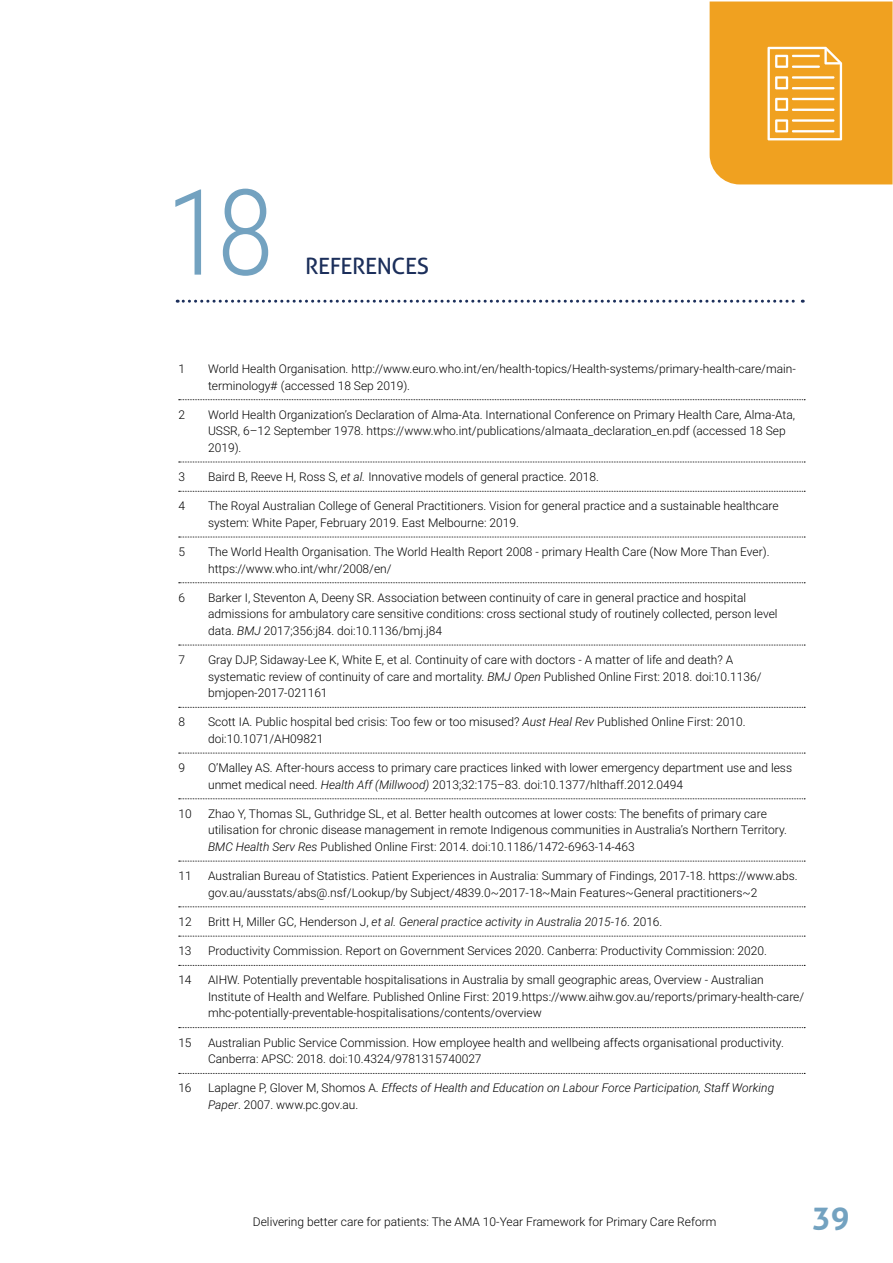
<style>
.page{position:relative;width:893px;height:1263px;background:#fff}
.page>*{position:absolute;margin:0;border:0;box-sizing:border-box;transform-origin:0 0}
.t1{font:300 119.25px "Roboto Condensed";color:#73a2c0}
.t2{font:700 31.2px "Aller";color:#73a2c0}
.t3{font:22.5px "Aller";letter-spacing:-.02em;color:#1c2f5b}
.t4{font:300 12px/16.5px "Roboto";color:#000}
.t5{font:italic 300 12px/16.5px "Roboto";color:#000}
.s1{font-style:italic}
.s2{font-style:normal}
</style>
<div class="page">
<svg style="left:710px;top:2px;width:182px;height:182px;background:#f0a62d"></svg>
<svg style="left:177px;top:300px;width:626px;height:3px"></svg>
<svg style="left:179px;top:399px;width:626px;height:1px"></svg>
<svg style="left:179px;top:462px;width:626px;height:1px"></svg>
<svg style="left:179px;top:491px;width:626px;height:1px"></svg>
<svg style="left:179px;top:537px;width:626px;height:1px"></svg>
<svg style="left:179px;top:582px;width:626px;height:1px"></svg>
<svg style="left:179px;top:645px;width:626px;height:1px"></svg>
<svg style="left:179px;top:707px;width:626px;height:1px"></svg>
<svg style="left:179px;top:753px;width:626px;height:1px"></svg>
<svg style="left:179px;top:798px;width:626px;height:1px"></svg>
<svg style="left:179px;top:861px;width:626px;height:1px"></svg>
<svg style="left:179px;top:906px;width:626px;height:1px"></svg>
<svg style="left:179px;top:936px;width:626px;height:1px"></svg>
<svg style="left:179px;top:965px;width:626px;height:1px"></svg>
<svg style="left:179px;top:1027px;width:626px;height:1px"></svg>
<svg style="left:179px;top:1073px;width:626px;height:1px"></svg>
<h1 class="t1" style="left:166px;top:149px;width:110px">18</h1>
<h3 class="t3" style="left:305px;top:252px;width:125px">REFERENCES</h3>
<p class="t4" style="left:178px;top:360px;width:8px">1</p>
<p class="t4" style="left:208px;top:360px;width:589px">World Health Organisation. http://www.euro.who.int/en/health-topics/Health-systems/primary-health-care/main&shy;terminology# (accessed 18 Sep 2019).</p>
<p class="t4" style="left:178px;top:406px;width:8px">2</p>
<p class="t4" style="left:208px;top:406px;width:588px">World Health Organization’s Declaration of Alma-Ata. International Conference on Primary Health Care, Alma-Ata,<br>USSR, 6–12 September 1978. https://www.who.int/publications/almaata_declaration_en.pdf (accessed 18 Sep<br>2019).</p>
<p class="t4" style="left:178px;top:468px;width:8px">3</p>
<p class="t4" style="left:208px;top:468px;width:392px">Baird B, Reeve H, Ross S, <span class="s1">et al.</span> Innovative models of general practice. 2018.</p>
<p class="t4" style="left:178px;top:497px;width:8px">4</p>
<p class="t4" style="left:208px;top:497px;width:572px">The Royal Australian College of General Practitioners. Vision for general practice and a sustainable healthcare system: White Paper, February 2019. East Melbourne: 2019.</p>
<p class="t4" style="left:178px;top:543px;width:8px">5</p>
<p class="t4" style="left:208px;top:543px;width:563px">The World Health Organisation. The World Health Report 2008 - primary Health Care (Now More Than Ever). https://www.who.int/whr/2008/en/</p>
<p class="t4" style="left:178px;top:589px;width:8px">6</p>
<p class="t4" style="left:208px;top:589px;width:571px">Barker I, Steventon A, Deeny SR. Association between continuity of care in general practice and hospital admissions for ambulatory care sensitive conditions: cross sectional study of routinely collected, person level data. <span class="s1">BMJ</span> 2017;356:j84. doi:10.1136/bmj.j84</p>
<p class="t4" style="left:178px;top:651px;width:8px">7</p>
<p class="t4" style="left:208px;top:651px;width:555px">Gray DJP, Sidaway-Lee K, White E, et al. Continuity of care with doctors - A matter of life and death? A systematic review of continuity of care and mortality. <span class="s1">BMJ Open</span> Published Online First: 2018. doi:10.1136/ bmjopen-2017-021161</p>
<p class="t4" style="left:178px;top:713px;width:8px">8</p>
<p class="t4" style="left:208px;top:713px;width:539px">Scott IA. Public hospital bed crisis: Too few or too misused? <span class="s1">Aust Heal Rev</span> Published Online First: 2010. doi:10.1071/AH09821</p>
<p class="t4" style="left:178px;top:759px;width:8px">9</p>
<p class="t4" style="left:208px;top:759px;width:585px">O’Malley AS. After-hours access to primary care practices linked with lower emergency department use and less unmet medical need. <span class="s1">Health Aff (Millwood)</span> 2013;32:175–83. doi:10.1377/hlthaff.2012.0494</p>
<p class="t4" style="left:178px;top:805px;width:15px">10</p>
<p class="t4" style="left:208px;top:805px;width:580px">Zhao Y, Thomas SL, Guthridge SL, et al. Better health outcomes at lower costs: The benefits of primary care utilisation for chronic disease management in remote Indigenous communities in Australia’s Northern Territory.<br><span class="s1">BMC Health Serv Res</span> Published Online First: 2014. doi:10.1186/1472-6963-14-463</p>
<p class="t4" style="left:178px;top:867px;width:15px">11</p>
<p class="t4" style="left:208px;top:867px;width:591px">Australian Bureau of Statistics. Patient Experiences in Australia: Summary of Findings, 2017-18. https://www.abs. gov.au/ausstats/abs@.nsf/Lookup/by Subject/4839.0~2017-18~Main Features~General practitioners~2</p>
<p class="t4" style="left:178px;top:913px;width:15px">12</p>
<p class="t5" style="left:208px;top:913px;width:456px"><span class="s2">Britt H, Miller GC, Henderson J,</span> et al. General practice activity in Australia 2015-16<span class="s2">. 2016.</span></p>
<p class="t4" style="left:178px;top:942px;width:15px">13</p>
<p class="t4" style="left:208px;top:942px;width:560px">Productivity Commission. Report on Government Services 2020. Canberra: Productivity Commission: 2020.</p>
<p class="t4" style="left:178px;top:971px;width:15px">14</p>
<p class="t4" style="left:208px;top:971px;width:598px">AIHW. Potentially preventable hospitalisations in Australia by small geographic areas, Overview - Australian<br>Institute of Health and Welfare. Published Online First: 2019.https://www.aihw.gov.au/reports/primary-health-care/ mhc-potentially-preventable-hospitalisations/contents/overview</p>
<p class="t4" style="left:178px;top:1034px;width:15px">15</p>
<p class="t4" style="left:208px;top:1034px;width:577px">Australian Public Service Commission. How employee health and wellbeing affects organisational productivity.<br>Canberra: APSC: 2018. doi:10.4324/9781315740027</p>
<p class="t4" style="left:178px;top:1079px;width:15px">16</p>
<p class="t5" style="left:208px;top:1079px;width:568px"><span class="s2">Laplagne P, Glover M, Shomos A.</span> Effects of Health and Education on Labour Force Participation, Staff Working<br>Paper<span class="s2">. 2007. www.pc.gov.au.</span></p>
<p class="t4" style="left:253px;top:1213px;width:465px">Delivering better care for patients: The AMA 10-Year Framework for Primary Care Reform</p>
<h2 class="t2" style="left:812px;top:1197px;width:39px">39</h2>
</div>
